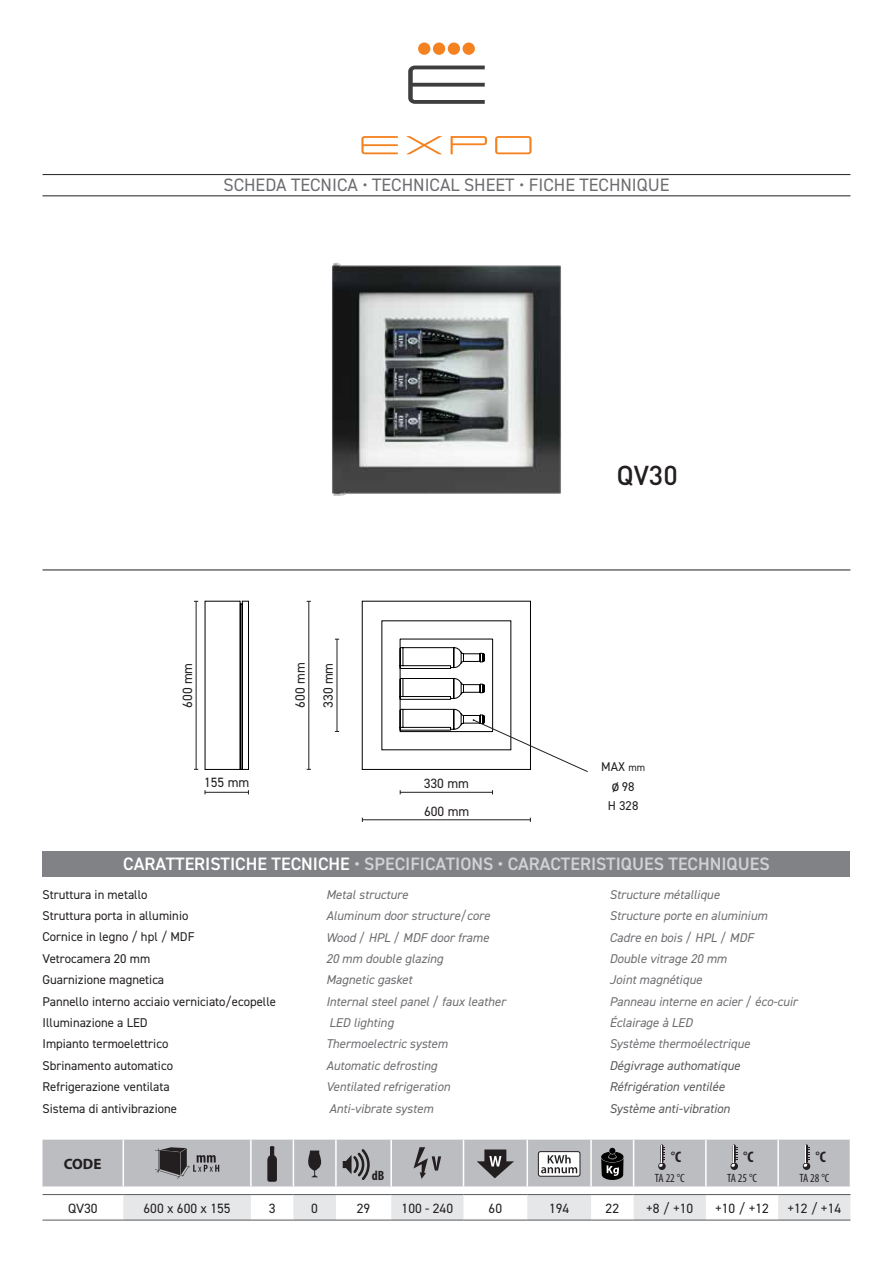
<style>
.page{position:relative;width:893px;height:1263px;background:#fff}
.page>*{position:absolute;margin:0;border:0;box-sizing:border-box;transform-origin:0 0}
.t1{font:500 27px "DIN Pro";color:#231f20}
.t2{font:600 18px "DIN2014";color:#d1d2d4}
.t3{font:18px "DIN2014";color:#6c6d70}
.t4{font:700 condensed 15.3px "Myriad Pro";color:#231f20}
.t5{font:700 15px "Myriad Pro";color:#231f20}
.t6{font:13.5px/27.9px "DIN2014";color:#231f20}
.t7{font:700 condensed 13.5px "Myriad Pro";color:#231f20}
.t8{font:italic 12.75px/21.5px "DIN2014";color:#6c6d70}
.t9{font:12.75px/21.5px "DIN2014";color:#231f20}
.t10{font:italic 12.75px/21.5px "DIN2014";color:#57585a}
.t11{font:condensed 12px "Myriad Pro";letter-spacing:-.02em;color:#231f20}
.s1{font-size:10.5px}
.s2{font-size:15px}
.s3{color:#fff}
</style>
<div class="page">
<svg style="left:43px;top:1140px;width:807px;height:46px;background:#b1b1b4"></svg>
<svg style="left:123px;top:1195px;width:727px;height:25px"></svg>
<hr style="left:634px;top:1220px;width:72px;height:1px;background:#57585a">
<hr style="left:706px;top:1220px;width:72px;height:1px;background:#57585a">
<hr style="left:778px;top:1220px;width:72px;height:1px;background:#57585a">
<hr style="left:634px;top:1194px;width:72px;height:1px;background:#57585a">
<hr style="left:706px;top:1194px;width:72px;height:1px;background:#57585a">
<hr style="left:778px;top:1194px;width:72px;height:1px;background:#57585a">
<hr style="left:43px;top:1194px;width:80px;height:1px;background:#57585a">
<hr style="left:123px;top:1194px;width:128px;height:1px;background:#57585a">
<hr style="left:251px;top:1194px;width:42px;height:1px;background:#57585a">
<hr style="left:293px;top:1194px;width:43px;height:1px;background:#57585a">
<hr style="left:336px;top:1194px;width:55px;height:1px;background:#57585a">
<hr style="left:391px;top:1194px;width:72px;height:1px;background:#57585a">
<hr style="left:463px;top:1194px;width:64px;height:1px;background:#57585a">
<hr style="left:527px;top:1194px;width:64px;height:1px;background:#57585a">
<hr style="left:591px;top:1194px;width:43px;height:1px;background:#57585a">
<hr style="left:43px;top:1220px;width:80px;height:1px;background:#57585a">
<hr style="left:123px;top:1220px;width:128px;height:1px;background:#57585a">
<hr style="left:251px;top:1220px;width:42px;height:1px;background:#57585a">
<hr style="left:293px;top:1220px;width:43px;height:1px;background:#57585a">
<hr style="left:336px;top:1220px;width:55px;height:1px;background:#57585a">
<hr style="left:391px;top:1220px;width:72px;height:1px;background:#57585a">
<hr style="left:463px;top:1220px;width:64px;height:1px;background:#57585a">
<hr style="left:527px;top:1220px;width:64px;height:1px;background:#57585a">
<hr style="left:591px;top:1220px;width:43px;height:1px;background:#57585a">
<hr style="left:43px;top:570px;width:807px;height:1px;background:#231f20">
<div style="left:43px;top:851px;width:807px;height:26px;background:#808285"></div>
<img style="left:332px;top:262px;width:229px;height:234px">
<svg style="left:205px;top:601px;width:326px;height:168px"></svg>
<hr style="left:362px;top:819px;width:169px;height:1px;background:#231f20">
<hr style="left:337px;top:639px;width:1px;height:93px;background:#231f20">
<hr style="left:400px;top:792px;width:93px;height:1px;background:#231f20">
<hr style="left:196px;top:601px;width:1px;height:168px;background:#231f20">
<hr style="left:309px;top:601px;width:1px;height:168px;background:#231f20">
<hr style="left:205px;top:792px;width:44px;height:1px;background:#231f20">
<svg style="left:400px;top:639px;width:188px;height:133px"></svg>
<hr style="left:43px;top:196px;width:807px;height:1px;background:#231f20">
<hr style="left:43px;top:174px;width:807px;height:1px;background:#231f20">
<svg style="left:406px;top:136px;width:36px;height:18px"></svg>
<svg style="left:361px;top:136px;width:37px;height:18px"></svg>
<svg style="left:451px;top:136px;width:36px;height:18px"></svg>
<svg style="left:495px;top:136px;width:36px;height:18px"></svg>
<svg style="left:408px;top:66px;width:77px;height:38px"></svg>
<div style="left:463px;top:43px;width:12px;height:12px;background:#f58220;border-radius:50%"></div>
<div style="left:448px;top:43px;width:12px;height:12px;background:#f58220;border-radius:50%"></div>
<div style="left:433px;top:43px;width:12px;height:12px;background:#f58220;border-radius:50%"></div>
<div style="left:418px;top:43px;width:12px;height:12px;background:#f58220;border-radius:50%"></div>
<h2 class="t3" style="left:223px;top:174px;width:448px">SCHEDA TECNICA • TECHNICAL SHEET • FICHE TECHNIQUE</h2>
<p class="t6" style="left:173px;top:708px;width:47px;rotate:-90deg">600 mm</p>
<p class="t6" style="left:286px;top:708px;width:47px;rotate:-90deg">600 mm<br>330 mm</p>
<p class="t6" style="left:204px;top:768px;width:47px">155 mm</p>
<p class="t6" style="left:424px;top:769px;width:47px">330 mm</p>
<p class="t6" style="left:424px;top:797px;width:47px">600 mm</p>
<h1 class="t1" style="left:617px;top:454px;width:63px">QV30</h1>
<p class="t9" style="left:601px;top:757px;width:46px;line-height:19.2px;text-align:center">MAX <span class="s1">mm </span><span class="s2">ø</span> 98<br>H 328</p>
<h2 class="t2" style="left:123px;top:852px;width:648px"><span class="s3">CARATTERISTICHE TECNICHE</span> • SPECIFICATIONS • CARACTERISTIQUES TECHNIQUES</h2>
<p class="t9" style="left:43px;top:883px;width:235px">Struttura in metallo<br>Struttura porta in alluminio<br>Cornice in legno / hpl / MDF<br>Vetrocamera 20 mm<br>Guarnizione magnetica<br>Pannello interno acciaio verniciato/ecopelle<br>Illuminazione a LED<br>Impianto termoelettrico<br>Sbrinamento automatico<br>Refrigerazione ventilata<br>Sistema di antivibrazione</p>
<p class="t8" style="left:326px;top:883px;width:181px">Metal structure<br>Aluminum door structure/core<br>Wood / HPL / MDF door frame<br>20 mm double glazing<br>Magnetic gasket<br>Internal steel panel / faux leather<br>LED lighting<br>Thermoelectric system<br>Automatic defrosting<br>Ventilated refrigeration<br>Anti-vibrate system</p>
<p class="t8" style="left:609px;top:883px;width:190px">Structure métallique<br>Structure porte en aluminium<br>Cadre en bois / HPL / MDF<br>Double vitrage 20 mm<br>Joint magnétique<br>Panneau interne en acier / éco-cuir<br>Éclairage à LED<br>Système thermoélectrique</p>
<p class="t10" style="left:609px;top:1054px;width:132px">Dégivrage authomatique<br>Réfrigération ventilée<br>Système anti-vibration</p>
<p class="t5" style="left:64px;top:1154px;width:39px">CODE</p>
<p class="t7" style="left:372px;top:1167px;width:14px">dB</p>
<p class="t4" style="left:671px;top:1147px;width:12px">°C</p>
<p class="t11" style="left:655px;top:1170px;width:31px">TA 22 °C</p>
<p class="t4" style="left:743px;top:1147px;width:12px">°C</p>
<p class="t11" style="left:727px;top:1170px;width:31px">TA 25 °C</p>
<p class="t4" style="left:815px;top:1147px;width:12px">°C</p>
<p class="t11" style="left:799px;top:1170px;width:31px">TA 28 °C</p>
<p class="t6" style="left:68px;top:1194px;width:31px">QV30</p>
<p class="t6" style="left:144px;top:1194px;width:89px">600 x 600 x 155</p>
<p class="t6" style="left:269px;top:1194px;width:8px">3</p>
<p class="t6" style="left:311px;top:1194px;width:8px">0</p>
<p class="t6" style="left:357px;top:1194px;width:15px">29</p>
<p class="t6" style="left:402px;top:1194px;width:53px">100 - 240</p>
<p class="t6" style="left:489px;top:1194px;width:15px">60</p>
<p class="t6" style="left:549px;top:1194px;width:22px">194</p>
<p class="t6" style="left:606px;top:1194px;width:15px">22</p>
<p class="t6" style="left:646px;top:1194px;width:49px">+8 / +10</p>
<p class="t6" style="left:715px;top:1194px;width:55px">+10 / +12</p>
<p class="t6" style="left:787px;top:1194px;width:55px">+12 / +14</p>
</div>
